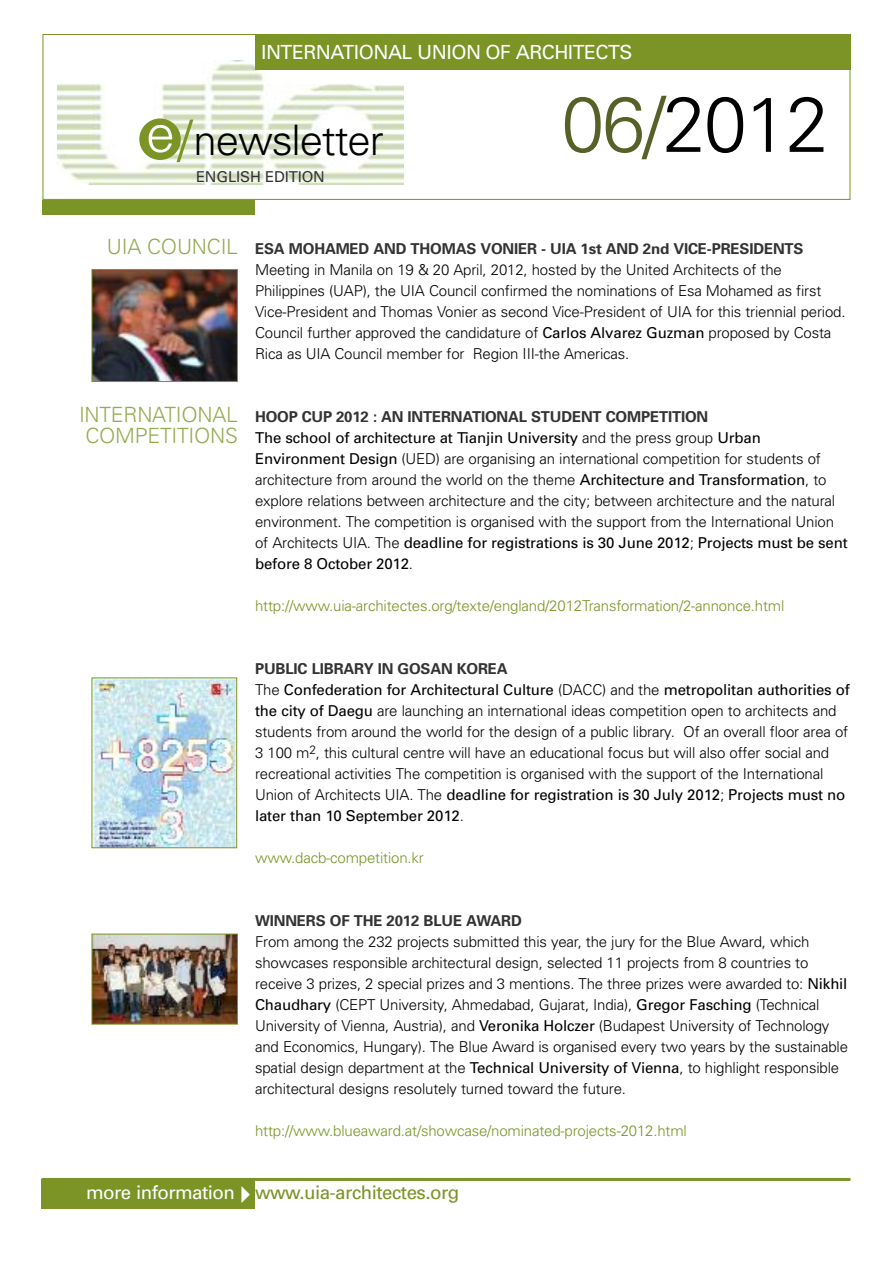
<style>
.page{position:relative;width:893px;height:1263px;background:#fff}
.page>*{position:absolute;margin:0;border:0;box-sizing:border-box;transform-origin:0 0}
.t1{font:300 77.7px "Univers";letter-spacing:-.03em;color:#000}
.t2{font:300 52.05px "Univers";color:#fff}
.t3{font:300 42px "Univers";letter-spacing:-.03em;color:#000}
.t4{font:300 21px/21px "Univers";letter-spacing:-.01em;color:#96aa51;text-align:center}
.t5{font:19.5px "Univers";letter-spacing:-.03em;color:#fff}
.t6{font:18.75px "Univers";letter-spacing:-.03em;color:#7b9425}
.t7{font:300 15px/21px "Univers";letter-spacing:-.01em;color:#000}
.t8{font:300 15px "Univers";letter-spacing:-.01em;color:#7b9425}
.t9{font:700 15px "Univers";letter-spacing:-.01em;color:#333}
.t10{font:15px "Univers";letter-spacing:-.01em;color:#333}
.s1{color:#7b9425}
.s2{color:#586028}
.s3{font-weight:400}
.s4{font-weight:700;color:#333}
.s5{color:#fff}
</style>
<div class="page">
<img style="left:58px;top:61px;width:345px;height:124px">
<div style="left:43px;top:200px;width:212px;height:14px;background:#7b9425"></div>
<div style="left:255px;top:34px;width:595px;height:36px;background:#7b9425"></div>
<div style="left:139px;top:118px;width:42px;height:42px;background:#7b9425;border-radius:21px"></div>
<div style="left:42px;top:1179px;width:213px;height:30px;background:#7b9425"></div>
<hr style="left:42px;top:1178px;width:808px;height:3px;background:#7b9425">
<img style="left:93px;top:271px;width:143px;height:109px">
<div style="left:91px;top:269px;width:147px;height:113px;border:1px solid #7b9425"></div>
<img style="left:93px;top:679px;width:142px;height:167px">
<div style="left:91px;top:677px;width:146px;height:171px;border:1px solid #7b9425"></div>
<img style="left:93px;top:935px;width:143px;height:87px">
<div style="left:91px;top:933px;width:147px;height:91px;border:1px solid #7b9425"></div>
<h3 class="t5" style="left:261px;top:45px;width:373px">INTERNATIONAL UNION OF ARCHITECTS</h3>
<h2 class="t2" style="left:146px;top:114px;width:48px">e<span class="s1">/</span></h2>
<h3 class="t3" style="left:194px;top:124px;width:192px">newsletter</h3>
<p class="t10" style="left:196px;top:171px;width:130px">ENGLISH EDITION</p>
<h1 class="t1" style="left:561px;top:96px;width:269px"><span class="s2">06/</span>2012</h1>
<h3 class="t4" style="left:107px;top:238px;width:132px">UIA COUNCIL</h3>
<p class="t9" style="left:255px;top:243px;width:550px">ESA MOHAMED AND THOMAS VONIER - UIA 1st AND 2nd VICE-PRESIDENTS</p>
<p class="t7" style="left:255px;top:261px;width:592px">Meeting in Manila on 19 &amp; 20 April, 2012, hosted by the United Architects of the Philippines (UAP), the UIA Council confirmed the nominations of Esa Mohamed as first Vice-President and Thomas Vonier as second Vice-President of UIA for this triennial period.<br>Council further approved the candidature of <span class="s3">Carlos Alvarez Guzman</span> proposed by Costa Rica as UIA Council member for Region III-the Americas.</p>
<h3 class="t4" style="left:79px;top:406px;width:160px">INTERNATIONAL<br>COMPETITIONS</h3>
<p class="t7" style="left:255px;top:408px;width:594px"><span class="s4">HOOP CUP 2012 : AN INTERNATIONAL STUDENT COMPETITION<br></span><span class="s3">The school of architecture at Tianjin University</span> and the press group <span class="s3">Urban Environment Design</span> (UED) are organising an international competition for students of architecture from around the world on the theme <span class="s3">Architecture and Transformation</span>, to explore relations between architecture and the city; between architecture and the natural environment. The competition is organised with the support from the International Union of Architects UIA. The <span class="s3">deadline for registrations is 30 June 2012</span>; <span class="s3">Projects must be sent before 8 October 2012</span>.</p>
<p class="t8" style="left:255px;top:600px;width:531px">http://www.uia-architectes.org/texte/england/2012Transformation/2-annonce.html</p>
<p class="t7" style="left:255px;top:660px;width:596px"><span class="s4">PUBLIC LIBRARY IN GOSAN KOREA<br></span>The <span class="s3">Confederation for Architectural Culture</span> (DACC) and the <span class="s3">metropolitan authorities of the city of Daegu</span> are launching an international ideas competition open to architects and students from around the world for the design of a public library. Of an overall floor area of 3 100 m<sup>2</sup>, this cultural centre will have an educational focus but will also offer social and recreational activities The competition is organised with the support of the International Union of Architects UIA. The <span class="s3">deadline for registration is 30 July 2012</span>; <span class="s3">Projects must no later than 10 September 2012</span>.</p>
<p class="t8" style="left:255px;top:852px;width:170px">www.dacb-competition.kr</p>
<p class="t9" style="left:255px;top:915px;width:268px">WINNERS OF THE 2012 BLUE AWARD</p>
<p class="t7" style="left:255px;top:933px;width:594px">From among the 232 projects submitted this year, the jury for the Blue Award, which showcases responsible architectural design, selected 11 projects from 8 countries to receive 3 prizes, 2 special prizes and 3 mentions. The three prizes were awarded to: <span class="s3">Nikhil Chaudhary</span> (CEPT University, Ahmedabad, Gujarat, India), <span class="s3">Gregor Fasching</span> (Technical University of Vienna, Austria), and <span class="s3">Veronika Holczer</span> (Budapest University of Technology and Economics, Hungary). The Blue Award is organised every two years by the sustainable spatial design department at the <span class="s3">Technical University of Vienna</span>, to highlight responsible architectural designs resolutely turned toward the future.</p>
<p class="t8" style="left:255px;top:1125px;width:433px">http://www.blueaward.at/showcase/nominated-projects-2012.html</p>
<p class="t6" style="left:86px;top:1186px;width:375px"><span class="s5">more information</span> www.uia-architectes.org</p>
</div>
